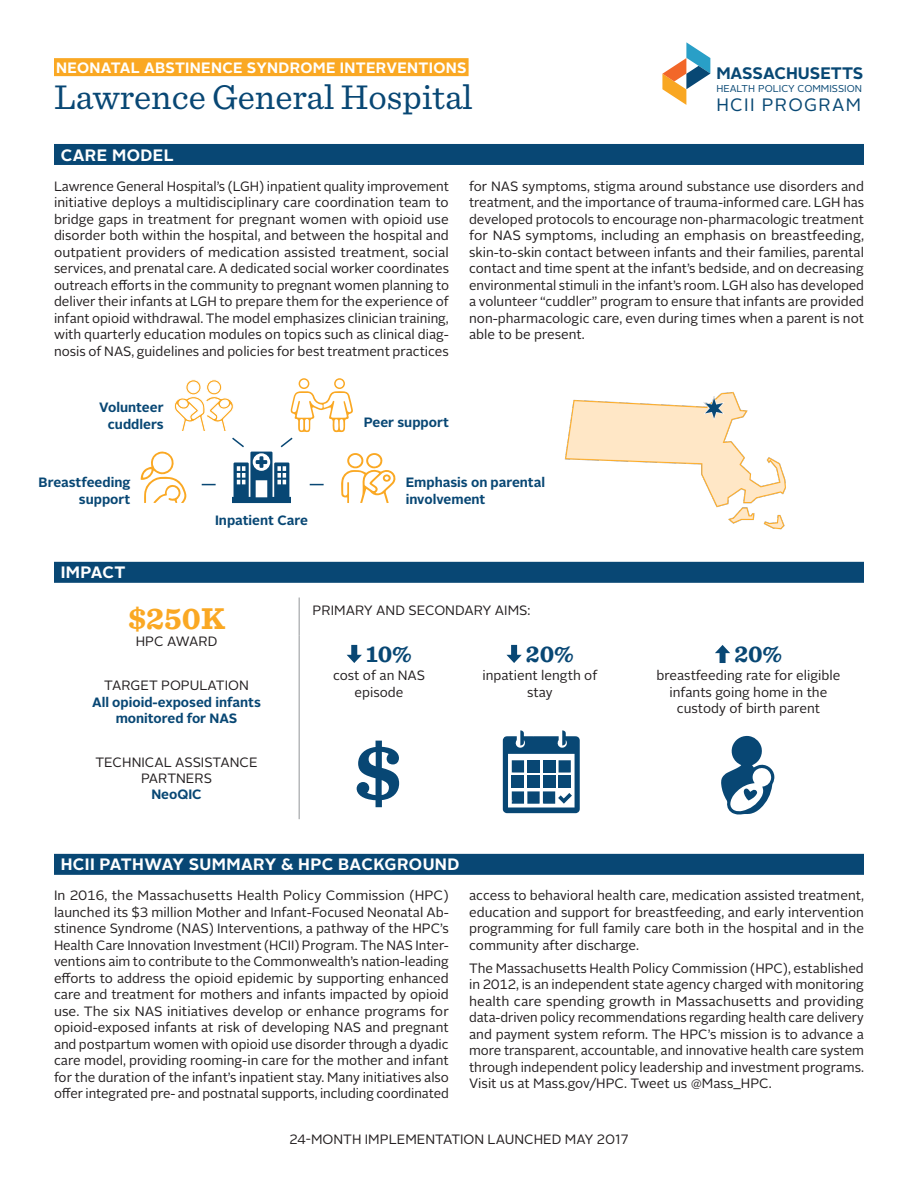
<style>
.page{position:relative;width:918px;height:1188px;background:#fff}
.page>*{position:absolute;margin:0;border:0;box-sizing:border-box;transform-origin:0 0}
.t1{font:36px "Sentinel";color:#084774}
.HPC_Award{font:700 31.5px "Sentinel";color:#faa823}
.call_out___first{font:700 24px "Sentinel";color:#084774}
.t2{font:18px "Alright Sans";letter-spacing:.07em;color:#084874}
.t3{font:700 16.65px "Alright Sans";letter-spacing:-.005em;color:#084874}
.H1_service_model{font:700 16.5px "Alright Sans";letter-spacing:.025em;color:#fff}
.Pathway{font:700 15px "Alright Sans";letter-spacing:.02em;color:#fff}
.body{font:13.5px/16.5px "Alright Sans";color:#231f20;text-align:justify}
.Sidebar_body_target{font:700 13.5px/16.5px "Alright Sans";color:#084774;text-align:right}
.Sidebar_body{font:13.5px/16.5px "Alright Sans";color:#231f20;text-align:center}
.Impact_Labels{font:13.5px "Alright Sans";color:#231f20}
.technical_assistance{font:13.5px/16.2px "Alright Sans";color:#231f20;text-align:center}
.Target_population{font:13.5px "Alright Sans";color:#231f20}
.t4{font:9.9px "Alright Sans";color:#084874}
</style>
<div class="page">
<svg style="left:662px;top:42px;width:48px;height:63px"></svg>
<div style="left:54px;top:144px;width:810px;height:21px;background:#084774"></div>
<div style="left:54px;top:562px;width:810px;height:21px;background:#084774"></div>
<hr style="left:299px;top:598px;width:1px;height:38px;background:#939598">
<hr style="left:299px;top:636px;width:1px;height:183px;background:#939598">
<div style="left:351px;top:645px;width:6px;height:12px;background:#084774"></div>
<svg style="left:347px;top:655px;width:15px;height:8px"></svg>
<div style="left:511px;top:645px;width:6px;height:12px;background:#084774"></div>
<svg style="left:506px;top:655px;width:16px;height:8px"></svg>
<div style="left:720px;top:651px;width:6px;height:12px;background:#084774"></div>
<svg style="left:715px;top:645px;width:15px;height:8px"></svg>
<img style="left:565px;top:392px;width:221px;height:138px">
<svg style="left:357px;top:741px;width:42px;height:66px"></svg>
<svg style="left:503px;top:730px;width:77px;height:83px"></svg>
<svg style="left:721px;top:736px;width:54px;height:78px"></svg>
<div style="left:54px;top:58px;width:415px;height:18px;background:#faa823"></div>
<div style="left:54px;top:854px;width:810px;height:21px;background:#084774"></div>
<svg style="left:141px;top:378px;width:255px;height:125px"></svg>
<p class="Pathway" style="left:56px;top:57px;width:412px">NEONATAL ABSTINENCE SYNDROME INTERVENTIONS</p>
<p class="t1" style="left:54px;top:70px;width:420px">Lawrence General Hospital</p>
<p class="t3" style="left:716px;top:61px;width:149px">MASSACHUSETTS</p>
<p class="t4" style="left:716px;top:82px;width:147px">HEALTH POLICY COMMISSION</p>
<h3 class="t2" style="left:716px;top:92px;width:146px">HCII PROGRAM</h3>
<p class="H1_service_model" style="left:61px;top:143px;width:114px">CARE MODEL</p>
<p class="body" style="left:54px;top:178px;width:397px">Lawrence General Hospital’s (LGH) inpatient quality improvement initiative deploys a multidisciplinary care coordination team to bridge gaps in treatment for pregnant women with opioid use disorder both within the hospital, and between the hospital and outpatient providers of medication assisted treatment, social services, and prenatal care. A dedicated social worker coordinates outreach efforts in the community to pregnant women planning to deliver their infants at LGH to prepare them for the experience of infant opioid withdrawal. The model emphasizes clinician training, with quarterly education modules on topics such as clinical diag&shy;nosis of NAS, guidelines and policies for best treatment practices</p>
<p class="body" style="left:469px;top:178px;width:397px">for NAS symptoms, stigma around substance use disorders and treatment, and the importance of trauma-informed care. LGH has developed protocols to encourage non-pharmacologic treatment for NAS symptoms, including an emphasis on breastfeeding, skin-to-skin contact between infants and their families, parental contact and time spent at the infant’s bedside, and on decreasing environmental stimuli in the infant’s room. LGH also has developed a volunteer “cuddler” program to ensure that infants are provided non-pharmacologic care, even during times when a parent is not able to be present.</p>
<p class="Sidebar_body_target" style="left:99px;top:399px;width:66px">Volunteer cuddlers</p>
<p class="Sidebar_body_target" style="left:39px;top:474px;width:93px">Breastfeeding support</p>
<h1 class="H1_service_model" style="left:61px;top:561px;width:66px">IMPACT</h1>
<p class="Sidebar_body_target" style="left:215px;top:512px;width:94px">Inpatient Care</p>
<p class="Sidebar_body_target" style="left:364px;top:414px;width:87px">Peer support</p>
<p class="Sidebar_body_target" style="left:406px;top:474px;width:141px;text-align:left">Emphasis on parental involvement</p>
<p class="HPC_Award" style="left:128px;top:594px;width:98px">$250K</p>
<p class="Impact_Labels" style="left:136px;top:632px;width:83px">HPC AWARD</p>
<p class="Target_population" style="left:104px;top:677px;width:146px">TARGET POPULATION</p>
<p class="Sidebar_body_target" style="left:92px;top:694px;width:171px;text-align:center">All opioid-exposed infants monitored for NAS</p>
<p class="technical_assistance" style="left:95px;top:754px;width:164px">TECHNICAL ASSISTANCE<br>PARTNERS</p>
<p class="Sidebar_body_target" style="left:151px;top:786px;width:52px">NeoQIC</p>
<p class="Impact_Labels" style="left:313px;top:601px;width:219px">PRIMARY AND SECONDARY AIMS:</p>
<p class="call_out___first" style="left:366px;top:635px;width:47px">10%</p>
<p class="Sidebar_body" style="left:333px;top:667px;width:94px">cost of an NAS episode</p>
<p class="call_out___first" style="left:526px;top:635px;width:49px">20%</p>
<p class="Sidebar_body" style="left:482px;top:667px;width:117px">inpatient length of stay</p>
<p class="call_out___first" style="left:734px;top:635px;width:49px">20%</p>
<p class="Sidebar_body" style="left:657px;top:667px;width:185px">breastfeeding rate for eligible infants going home in the custody of birth parent</p>
<h1 class="H1_service_model" style="left:61px;top:853px;width:400px">HCII PATHWAY SUMMARY &amp; HPC BACKGROUND</h1>
<p class="body" style="left:54px;top:887px;width:397px">In 2016, the Massachusetts Health Policy Commission (HPC) launched its $3 million Mother and Infant-Focused Neonatal Ab&shy;stinence Syndrome (NAS) Interventions, a pathway of the HPC’s Health Care Innovation Investment (HCII) Program. The NAS Inter&shy;ventions aim to contribute to the Commonwealth’s nation-leading efforts to address the opioid epidemic by supporting enhanced care and treatment for mothers and infants impacted by opioid use. The six NAS initiatives develop or enhance programs for opioid-exposed infants at risk of developing NAS and pregnant and postpartum women with opioid use disorder through a dyadic care model, providing rooming-in care for the mother and infant for the duration of the infant’s inpatient stay. Many initiatives also offer integrated pre- and postnatal supports, including coordinated</p>
<p class="body" style="left:469px;top:887px;width:396px">access to behavioral health care, medication assisted treatment, education and support for breastfeeding, and early intervention programming for full family care both in the hospital and in the community after discharge.</p>
<p class="body" style="left:469px;top:960px;width:396px">The Massachusetts Health Policy Commission (HPC), established in 2012, is an independent state agency charged with monitoring health care spending growth in Massachusetts and providing data-driven policy recommendations regarding health care delivery and payment system reform. The HPC’s mission is to advance a more transparent, accountable, and innovative health care system through independent policy leadership and investment programs.<br>Visit us at Mass.gov/HPC. Tweet us @Mass_HPC.</p>
<p class="Impact_Labels" style="left:289px;top:1130px;width:341px">24-MONTH IMPLEMENTATION LAUNCHED MAY 2017</p>
</div>
